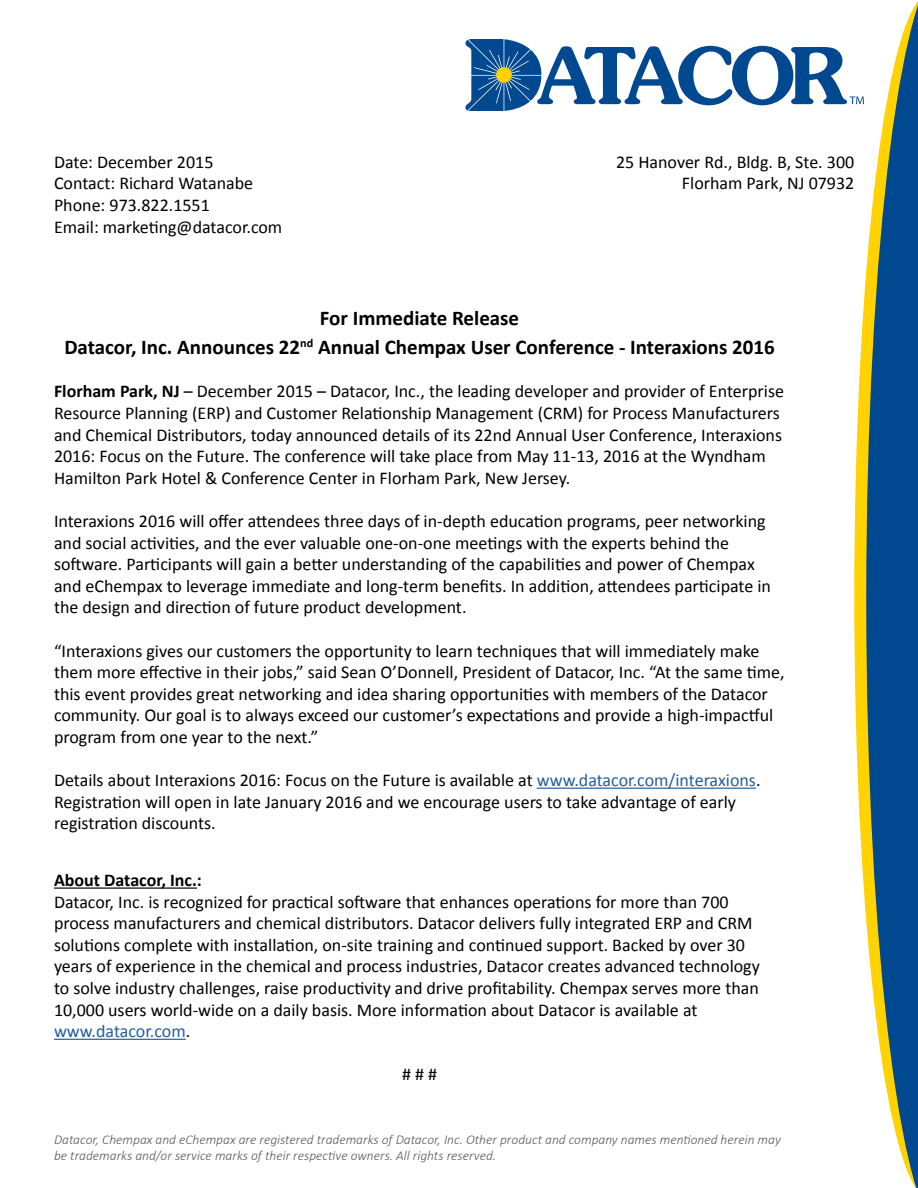
<style>
.page{position:relative;width:918px;height:1188px;background:#fff}
.page>*{position:absolute;margin:0;border:0;box-sizing:border-box;transform-origin:0 0}
.t1{font:700 21px/28.8px "Calibri";color:#000;text-align:center}
.t2{font:18px/21.6px "Calibri";color:#000}
.t3{font:700 18px "Calibri";color:#000}
.t4{font:italic 300 13.5px/16.2px "Calibri";color:#58595b}
.s1{font-weight:700}
.s2{color:#215e9e}
</style>
<div class="page">
<svg style="left:854px;top:275px;width:12px;height:642px;fill:#ffd200"></svg>
<svg style="left:465px;top:39px;width:399px;height:72px"></svg>
<hr style="left:537px;top:788px;width:219px;height:1px;background:#215e9e">
<hr style="left:54px;top:888px;width:143px;height:1px;background:#000">
<hr style="left:54px;top:1039px;width:132px;height:1px;background:#215e9e">
<svg style="left:866px;top:1px;width:52px;height:1187px;fill:#004990"></svg>
<p class="t2" style="left:54px;top:150px;width:230px">Date: December 2015<br>Contact: Richard Watanabe<br>Phone: 973.822.1551<br>Email: marketing@datacor.com</p>
<p class="t2" style="left:616px;top:150px;width:240px;text-align:right">25 Hanover Rd., Bldg. B, Ste. 300<br>Florham Park, NJ 07932</p>
<p class="t1" style="left:64px;top:303px;width:712px">For Immediate Release<br>Datacor, Inc. Announces 22<sup>nd</sup> Annual Chempax User Conference - Interaxions 2016</p>
<p class="t2" style="left:54px;top:380px;width:732px"><span class="s1">Florham Park, NJ</span> – December 2015 – Datacor, Inc., the leading developer and provider of Enterprise Resource Planning (ERP) and Customer Relationship Management (CRM) for Process Manufacturers and Chemical Distributors, today announced details of its 22nd Annual User Conference, Interaxions 2016: Focus on the Future. The conference will take place from May 11-13, 2016 at the Wyndham Hamilton Park Hotel &amp; Conference Center in Florham Park, New Jersey.</p>
<p class="t2" style="left:54px;top:510px;width:719px">Interaxions 2016 will offer attendees three days of in-depth education programs, peer networking and social activities, and the ever valuable one-on-one meetings with the experts behind the software. Participants will gain a better understanding of the capabilities and power of Chempax and eChempax to leverage immediate and long-term benefits. In addition, attendees participate in the design and direction of future product development.</p>
<p class="t2" style="left:54px;top:639px;width:732px">“Interaxions gives our customers the opportunity to learn techniques that will immediately make them more effective in their jobs,” said Sean O’Donnell, President of Datacor, Inc. “At the same time, this event provides great networking and idea sharing opportunities with members of the Datacor community. Our goal is to always exceed our customer’s expectations and provide a high-impactful program from one year to the next.”</p>
<p class="t2" style="left:54px;top:769px;width:708px">Details about Interaxions 2016: Focus on the Future is available at <span class="s2">www.datacor.com/interaxions</span>.<br>Registration will open in late January 2016 and we encourage users to take advantage of early registration discounts.</p>
<p class="t3" style="left:54px;top:867px;width:149px">About Datacor, Inc.:</p>
<p class="t2" style="left:54px;top:890px;width:707px">Datacor, Inc. is recognized for practical software that enhances operations for more than 700 process manufacturers and chemical distributors. Datacor delivers fully integrated ERP and CRM solutions complete with installation, on-site training and continued support. Backed by over 30 years of experience in the chemical and process industries, Datacor creates advanced technology to solve industry challenges, raise productivity and drive profitability. Chempax serves more than 10,000 users world-wide on a daily basis. More information about Datacor is available at <span class="s2">www.datacor.com</span>.</p>
<p class="t2" style="left:402px;top:1063px;width:37px"># # #</p>
<p class="t4" style="left:54px;top:1131px;width:728px">Datacor, Chempax and eChempax are registered trademarks of Datacor, Inc. Other product and company names mentioned herein may be trademarks and/or service marks of their respective owners. All rights reserved.</p>
</div>
